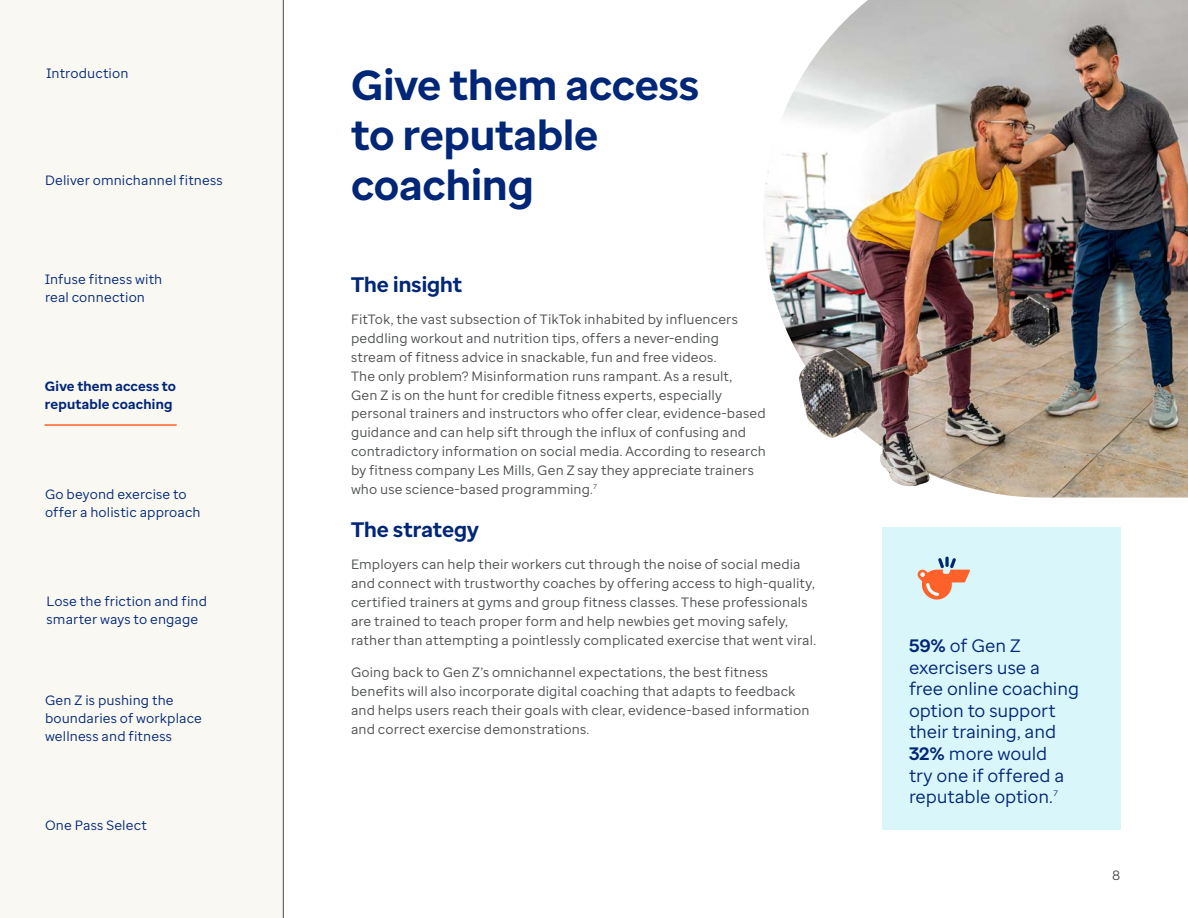
<style>
.page{position:relative;width:1188px;height:918px;background:#fff}
.page>*{position:absolute;margin:0;border:0;box-sizing:border-box;transform-origin:0 0}
.Headline{font:700 42px/50.4px "Optum Sans";color:#002677}
.Body{font:700 21px "Optum Sans";letter-spacing:.005em;color:#002677}
.Subhead{font:700 21px "Optum Sans";letter-spacing:.005em;color:#002677}
.Callout_header{font:18px/21.6px "Optum Sans";letter-spacing:-.005em;color:#002677}
.Body-2{font:13.5px/18.9px "Optum Sans";letter-spacing:.01em;color:#4b4d4f}
.t1{font:13.5px/18px "Optum Sans";letter-spacing:.01em;color:#002677}
.Headline-2{font:700 13.5px/18px "Optum Sans";letter-spacing:.015em;color:#002677}
.Callout_header-2{font:7.8px "Optum Sans";color:#002677}
.s1{font-weight:700}
</style>
<div class="page">
<div style="left:0;top:0;width:283px;height:918px;background:#faf8f2"></div>
<hr style="left:283px;top:0;width:1px;height:918px;background:#4b4d4f">
<div style="left:882px;top:528px;width:238px;height:302px;background:#d9f6fa"></div>
<svg style="left:917px;top:558px;width:53px;height:42px"></svg>
<hr style="left:45px;top:424px;width:131px;height:2px;background:#ff612b">
<img style="left:763px;top:0;width:425px;height:498px">
<img style="left:795px;top:342px;width:147px;height:147px">
<p class="t1" style="left:47px;top:64px;width:83px">Introduction</p>
<p class="t1" style="left:45px;top:171px;width:179px">Deliver omnichannel fitness</p>
<p class="t1" style="left:45px;top:270px;width:119px">Infuse fitness with real connection</p>
<p class="Headline-2" style="left:45px;top:378px;width:133px">Give them access to reputable coaching</p>
<p class="t1" style="left:45px;top:485px;width:157px">Go beyond exercise to offer a holistic approach</p>
<p class="t1" style="left:47px;top:592px;width:162px">Lose the friction and find smarter ways to engage</p>
<p class="t1" style="left:45px;top:691px;width:159px">Gen Z is pushing the boundaries of workplace wellness and fitness</p>
<p class="t1" style="left:45px;top:816px;width:103px">One Pass Select</p>
<p class="Headline" style="left:351px;top:60px;width:350px">Give them access to reputable coaching</p>
<p class="Subhead" style="left:351px;top:270px;width:113px">The insight</p>
<p class="Body-2" style="left:351px;top:310px;width:417px">FitTok, the vast subsection of TikTok inhabited by influencers peddling workout and nutrition tips, offers a never-ending stream of fitness advice in snackable, fun and free videos.<br>The only problem? Misinformation runs rampant. As a result,<br>Gen Z is on the hunt for credible fitness experts, especially personal trainers and instructors who offer clear, evidence-based guidance and can help sift through the influx of confusing and contradictory information on social media. According to research by fitness company Les Mills, Gen Z say they appreciate trainers who use science-based programming.<sup>7</sup></p>
<p class="Body" style="left:351px;top:516px;width:130px">The strategy</p>
<p class="Body-2" style="left:351px;top:555px;width:467px">Employers can help their workers cut through the noise of social media and connect with trustworthy coaches by offering access to high-quality, certified trainers at gyms and group fitness classes. These professionals are trained to teach proper form and help newbies get moving safely, rather than attempting a pointlessly complicated exercise that went viral.</p>
<p class="Body-2" style="left:351px;top:663px;width:460px">Going back to Gen Z’s omnichannel expectations, the best fitness benefits will also incorporate digital coaching that adapts to feedback and helps users reach their goals with clear, evidence-based information and correct exercise demonstrations.</p>
<p class="Callout_header" style="left:909px;top:635px;width:172px"><span class="s1">59%</span> of Gen Z exercisers use a<br>free online coaching option to support their training, and<br><span class="s1">32%</span> more would<br>try one if offered a reputable option.</p>
<p class="Callout_header-2" style="left:1053px;top:788px;width:6px">7</p>
<p class="Body-2" style="left:1112px;top:866px;width:10px">8</p>
</div>
